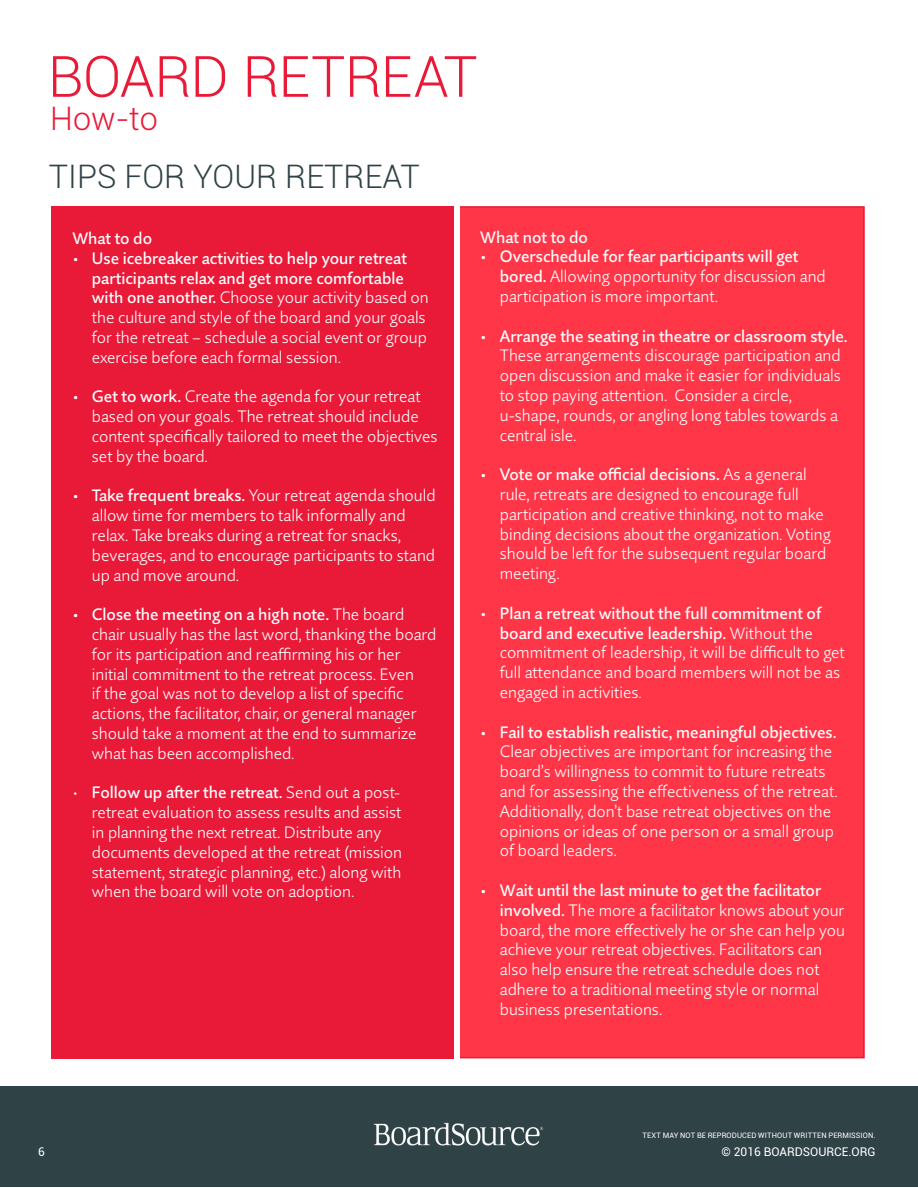
<style>
.page{position:relative;width:918px;height:1188px;background:#fff}
.page>*{position:absolute;margin:0;border:0;box-sizing:border-box;transform-origin:0 0}
.t1{font:300 57px "Roboto";letter-spacing:-.015em;color:#e91938}
.t2{font:300 32.4px "Roboto";color:#2f4246}
.t3{font:300 32.4px "Roboto";color:#e91938}
.t4{font:300 16.5px/19.8px "Quire Sans Pro";color:#fff}
.t5{font:500 16.5px "Quire Sans Pro";color:#fff}
.t6{font:12px "Roboto";color:#fff}
.t7{font:7.5px "Roboto";letter-spacing:.015em;color:#fff}
.s1{font-weight:500}
</style>
<div class="page">
<div style="left:0;top:1087px;width:918px;height:100px;background:#2f4246"></div>
<img style="left:374px;top:1122px;width:170px;height:24px">
<div style="left:51px;top:206px;width:408px;height:852px;background:#e91938"></div>
<div style="left:456px;top:206px;width:409px;height:852px;background:#ff3548;border:2px solid #e91938"></div>
<div style="left:455px;top:199px;width:5px;height:870px;background:#fff"></div>
<h1 class="t1" style="left:48px;top:37px;width:431px">BOARD RETREAT</h1>
<h2 class="t3" style="left:50px;top:96px;width:109px">How-to</h2>
<p class="t2" style="left:49px;top:155px;width:372px">TIPS FOR YOUR RETREAT</p>
<p class="t5" style="left:72px;top:228px;width:81px">What to do</p>
<p class="t4" style="left:92px;top:248px;width:338px;text-indent:-20px"><span class="s1">• Use icebreaker activities to help your retreat participants relax and get more comfortable with one another.</span> Choose your activity based on the culture and style of the board and your goals for the retreat – schedule a social event or group exercise before each formal session.</p>
<p class="t4" style="left:92px;top:387px;width:347px;text-indent:-20px"><span class="s1">• Get to work.</span> Create the agenda for your retreat based on your goals. The retreat should include content specifically tailored to meet the objectives set by the board.</p>
<p class="t4" style="left:92px;top:486px;width:345px;text-indent:-20px"><span class="s1">• Take frequent breaks.</span> Your retreat agenda should allow time for members to talk informally and relax. Take breaks during a retreat for snacks, beverages, and to encourage participants to stand up and move around.</p>
<p class="t4" style="left:92px;top:604px;width:346px;text-indent:-20px"><span class="s1">• Close the meeting on a high note.</span> The board chair usually has the last word, thanking the board for its participation and reaffirming his or her initial commitment to the retreat process. Even<br>if the goal was not to develop a list of specific actions, the facilitator, chair, or general manager should take a moment at the end to summarize what has been accomplished.</p>
<p class="t4" style="left:92px;top:783px;width:312px;text-indent:-20px">• <span class="s1">Follow up after the retreat.</span> Send out a post&shy;retreat evaluation to assess results and assist in planning the next retreat. Distribute any documents developed at the retreat (mission statement, strategic planning, etc.) along with when the board will vote on adoption.</p>
<p class="t5" style="left:480px;top:226px;width:109px">What not to do</p>
<p class="t4" style="left:500px;top:247px;width:327px;text-indent:-20px"><span class="s1">• Overschedule for fear participants will get bored.</span> Allowing opportunity for discussion and participation is more important.</p>
<p class="t4" style="left:500px;top:326px;width:349px;text-indent:-20px"><span class="s1">• Arrange the seating in theatre or classroom style.<br></span>These arrangements discourage participation and open discussion and make it easier for individuals to stop paying attention. Consider a circle, u-shape, rounds, or angling long tables towards a central isle.</p>
<p class="t4" style="left:500px;top:464px;width:332px;text-indent:-20px"><span class="s1">• Vote or make official decisions.</span> As a general rule, retreats are designed to encourage full participation and creative thinking, not to make binding decisions about the organization. Voting should be left for the subsequent regular board meeting.</p>
<p class="t4" style="left:500px;top:603px;width:347px;text-indent:-20px"><span class="s1">• Plan a retreat without the full commitment of board and executive leadership.</span> Without the commitment of leadership, it will be difficult to get full attendance and board members will not be as engaged in activities.</p>
<p class="t4" style="left:500px;top:722px;width:340px;text-indent:-20px"><span class="s1">• Fail to establish realistic, meaningful objectives.<br></span>Clear objectives are important for increasing the board’s willingness to commit to future retreats and for assessing the effectiveness of the retreat.<br>Additionally, don’t base retreat objectives on the opinions or ideas of one person or a small group of board leaders.</p>
<p class="t4" style="left:500px;top:880px;width:347px;text-indent:-20px"><span class="s1">• Wait until the last minute to get the facilitator involved.</span> The more a facilitator knows about your board, the more effectively he or she can help you achieve your retreat objectives. Facilitators can also help ensure the retreat schedule does not adhere to a traditional meeting style or normal business presentations.</p>
<p class="t6" style="left:38px;top:1144px;width:8px">6</p>
<p class="t7" style="left:642px;top:1130px;width:235px">TEXT MAY NOT BE REPRODUCED WITHOUT WRITTEN PERMISSION.</p>
<p class="t6" style="left:721px;top:1143px;width:156px">© 2016 BOARDSOURCE.ORG</p>
</div>
